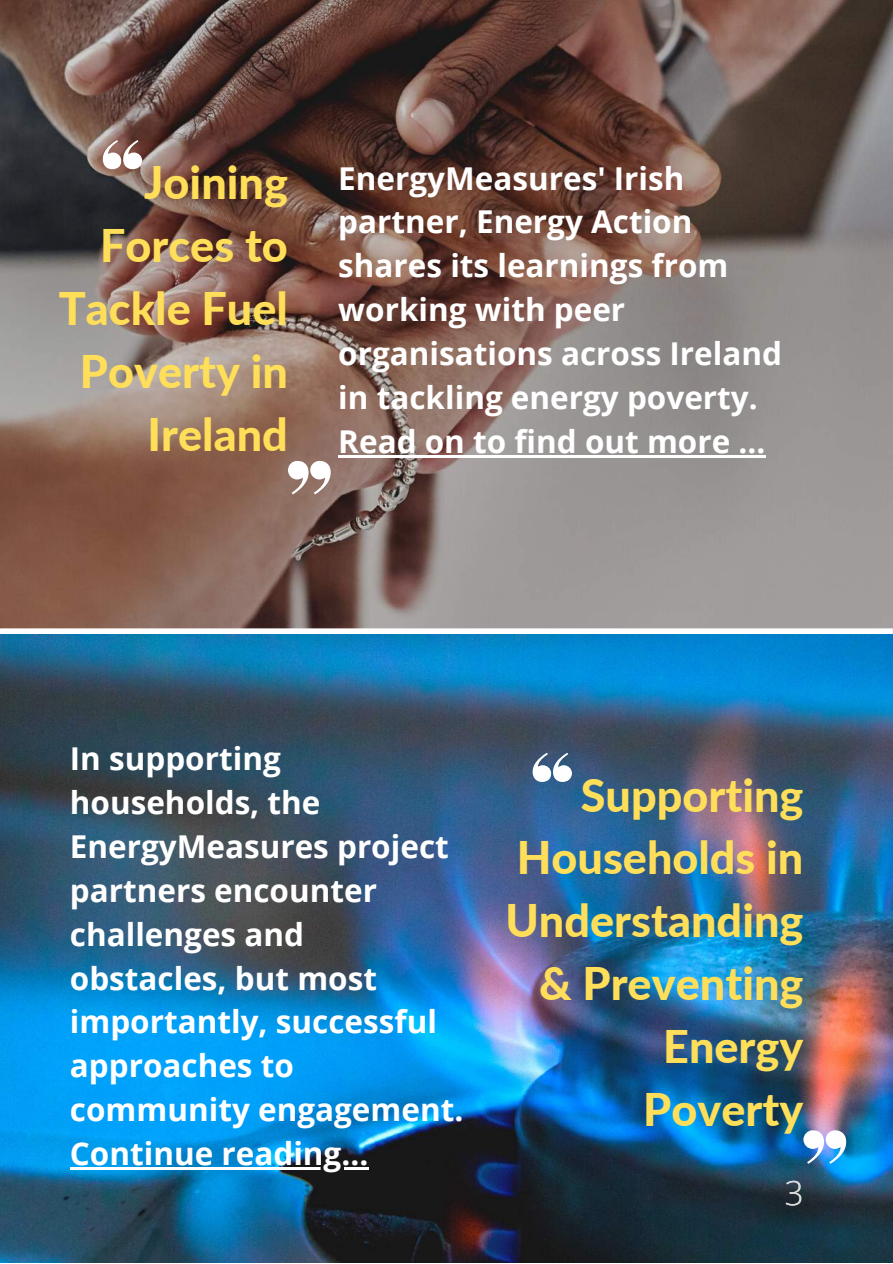
<style>
.page{position:relative;width:893px;height:1264px;background:#fff}
.page>*{position:absolute;margin:0;border:0;box-sizing:border-box;transform-origin:0 0}
.t1{font:800 45px/63px "Lato";color:#ffde59;text-align:right}
.t2{font:300 33px "Open Sans";color:#d9d9d9}
.t3{font:700 31.5px/43.8px "Open Sans";color:#fff}
</style>
<div class="page">
<img style="left:0;top:634px;width:892px;height:628px">
<img style="left:0;top:0;width:892px;height:628px">
<svg style="left:103px;top:140px;width:39px;height:29px"></svg>
<svg style="left:803px;top:1130px;width:43px;height:33px"></svg>
<hr style="left:338px;top:455px;width:427px;height:2px;background:#fff">
<hr style="left:70px;top:1167px;width:298px;height:2px;background:#fff">
<svg style="left:532px;top:752px;width:40px;height:30px"></svg>
<svg style="left:288px;top:461px;width:43px;height:33px"></svg>
<h1 class="t1" style="left:59px;top:150px;width:231px">Joining<br>Forces to<br>Tackle Fuel<br>Poverty in<br>Ireland</h1>
<p class="t3" style="left:338px;top:155px;width:445px">EnergyMeasures' Irish partner, Energy Action shares its learnings from working with peer organisations across Ireland in tackling energy poverty.<br>Read on to find out more ...</p>
<p class="t3" style="left:70px;top:736px;width:395px">In supporting households, the<br>EnergyMeasures project partners encounter challenges and obstacles, but most importantly, successful approaches to community engagement.<br>Continue reading...</p>
<h1 class="t1" style="left:505px;top:762px;width:299px">Supporting<br>Households in<br>Understanding &amp; Preventing<br>Energy<br>Poverty</h1>
<p class="t2" style="left:784px;top:1169px;width:20px">3</p>
</div>
